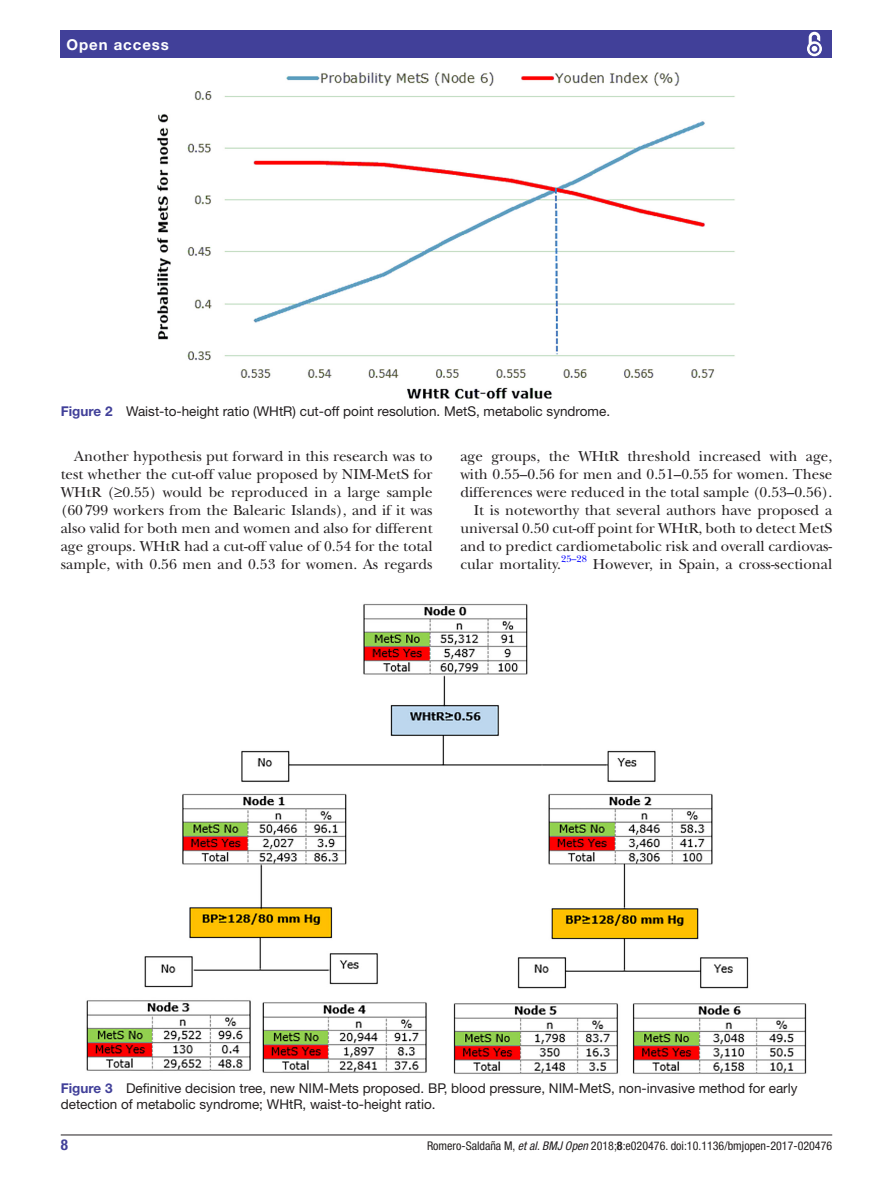
<style>
.page{position:relative;width:893px;height:1191px;background:#fff}
.page>*{position:absolute;margin:0;border:0;box-sizing:border-box;transform-origin:0 0}
.t1{font:15px/18px "New Baskerville";color:#231f20;text-align:justify}
.t2{font:700 15px "Helvetica Neue LT Std";letter-spacing:.065em;color:#fff}
.t3{font:700 condensed 15px "Helvetica Neue LT Std";color:#414099}
.t4{font:13.5px/16.2px "Helvetica Neue LT Std";color:#231f20}
.t5{font:condensed 12px "Helvetica Neue LT Std";color:#231f20}
.t6{font:9.9px "New Baskerville";color:#00f}
.s1{font-weight:700;color:#414099}
.s2{font-style:italic}
.s3{font-weight:700}
</style>
<div class="page">
<hr style="left:61px;top:1134px;width:771px;height:1px;background:#231f20">
<div style="left:61px;top:31px;width:771px;height:27px;background:#414099"></div>
<svg style="left:807px;top:31px;width:15px;height:26px"></svg>
<img style="left:157px;top:73px;width:578px;height:325px">
<img style="left:86px;top:603px;width:721px;height:471px">
<p class="t2" style="left:66px;top:35px;width:104px">Open access</p>
<p class="t4" style="left:61px;top:403px;width:551px"><span class="s1">Figure 2</span> Waist-to-height ratio (WHtR) cut-off point resolution. MetS, metabolic syndrome.</p>
<p class="t1" style="left:61px;top:447px;width:373px;text-indent:14px">Another hypothesis put forward in this research was to test whether the cut-off value proposed by NIM-MetS for WHtR (≥0.55) would be reproduced in a large sample (60799 workers from the Balearic Islands), and if it was also valid for both men and women and also for different age groups. WHtR had a cut-off value of 0.54 for the total sample, with 0.56 men and 0.53 for women. As regards</p>
<p class="t1" style="left:460px;top:447px;width:373px">age groups, the WHtR threshold increased with age,</p>
<p class="t1" style="left:460px;top:465px;width:373px">with 0.55–0.56 for men and 0.51–0.55 for women. These</p>
<p class="t1" style="left:460px;top:483px;width:373px">differences were reduced in the total sample (0.53–0.56).</p>
<p class="t1" style="left:474px;top:501px;width:360px">It is noteworthy that several authors have proposed a</p>
<p class="t1" style="left:460px;top:519px;width:373px">universal 0.50 cut-off point for WHtR, both to detect MetS</p>
<p class="t1" style="left:460px;top:537px;width:373px">and to predict cardiometabolic risk and overall cardiovas-</p>
<p class="t1" style="left:460px;top:555px;width:102px">cular mortality.</p>
<p class="t6" style="left:561px;top:553px;width:27px">25–28</p>
<p class="t1" style="left:593px;top:555px;width:241px">However, in Spain, a cross-sectional</p>
<p class="t4" style="left:61px;top:1080px;width:738px"><span class="s1">Figure 3</span> Definitive decision tree, new NIM-Mets proposed. BP, blood pressure, NIM-MetS, non-invasive method for early detection of metabolic syndrome; WHtR, waist-to-height ratio.</p>
<p class="t3" style="left:61px;top:1135px;width:9px">8</p>
<p class="t5" style="left:427px;top:1138px;width:407px">Romero-Saldaña M, <span class="s2">et al</span>. <span class="s2">BMJ Open</span> 2018;<span class="s3">8</span>:e020476. doi:10.1136/bmjopen-2017-020476</p>
</div>
